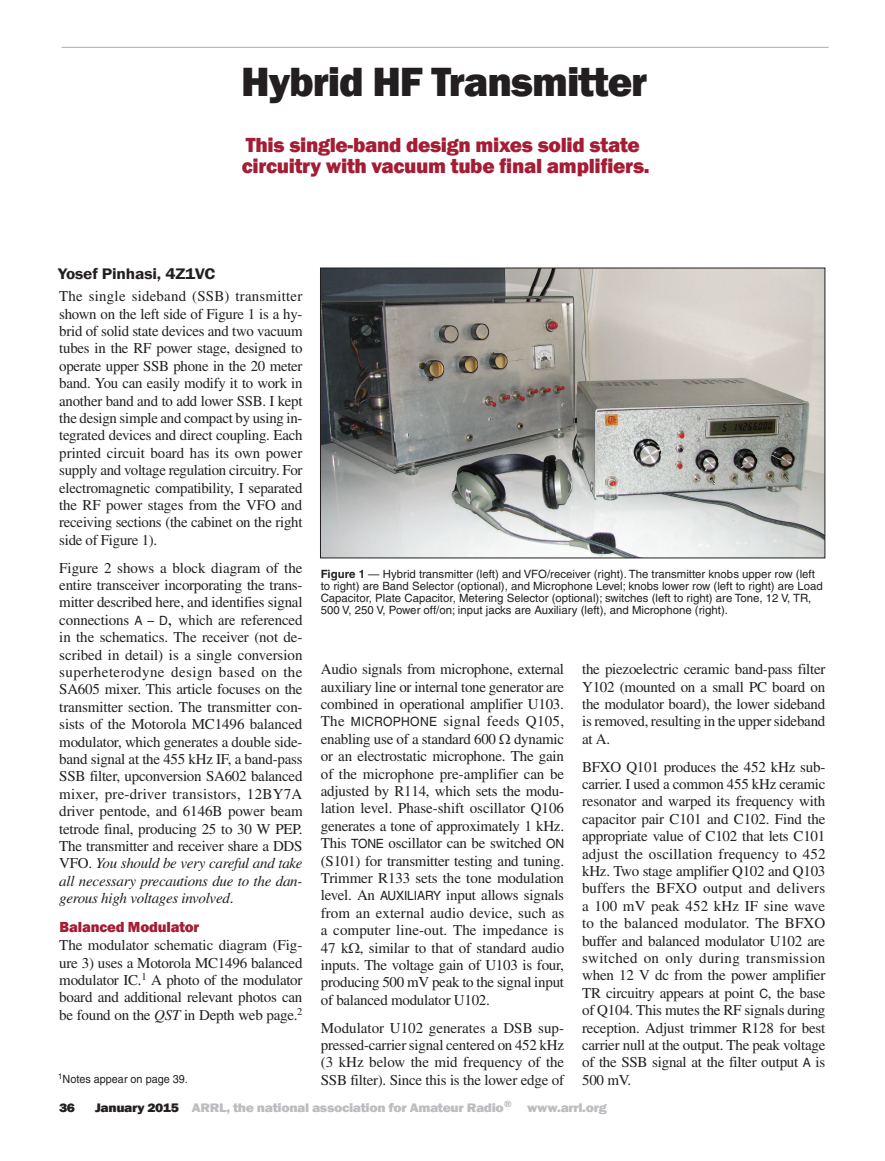
<style>
.page{position:relative;width:885px;height:1161px;background:#fff}
.page>*{position:absolute;margin:0;border:0;box-sizing:border-box;transform-origin:0 0}
.t1{font:800 42px "Franklin Gothic";letter-spacing:-.025em;color:#231f20}
.Deck{font:800 21px/21px "Franklin Gothic";letter-spacing:-.015em;color:#a41d35}
.Byline{font:600 15.75px "Franklin Gothic";letter-spacing:-.01em;color:#231f20;scale:1.1 1}
.Body_Text{font:15px/17.4px "Times";letter-spacing:-.015em;color:#231f20;text-align:justify}
.Subhead_1{font:800 15px "Franklin Gothic";letter-spacing:-.01em;color:#a41d35}
.t2{font:800 12.75px "Franklin Gothic";letter-spacing:-.025em;color:#bcbdc0;scale:1.1 1}
.t3{font:800 12.75px "Franklin Gothic";color:#231f20;scale:1.1 1}
.Notes{font:11.4px/12px "Helvetica";color:#231f20}
.Notes-2{font:11.4px "Helvetica";color:#231f20;scale:.95 1}
.s1{font-family:"Helvetica";font-size:12.75px}
.s2{font-size:18px}
.s3{font-style:italic}
.s4{font-weight:700}
.s5{color:#231f20}
</style>
<div class="page">
<hr style="left:62px;top:47px;width:766px;height:1px;background:#a8a9ad">
<img style="left:322px;top:270px;width:501px;height:286px">
<div style="left:320px;top:268px;width:505px;height:290px;border:1px solid #231f20"></div>
<p class="t1" style="left:241px;top:55px;width:407px">Hybrid HF Transmitter</p>
<p class="Deck" style="left:242px;top:135px;width:409px">This single-band design mixes solid state circuitry with vacuum tube final amplifiers.</p>
<p class="Byline" style="left:58px;top:264px;width:144px">Yosef Pinhasi, 4Z1VC</p>
<p class="Body_Text" style="left:59px;top:287px;width:245px">The single sideband (SSB) transmitter shown on the left side of Figure 1 is a hy&shy;brid of solid state devices and two vacuum tubes in the RF power stage, designed to operate upper SSB phone in the 20 meter band. You can easily modify it to work in another band and to add lower SSB. I kept the design simple and compact by using in&shy;tegrated devices and direct coupling. Each printed circuit board has its own power supply and voltage regulation circuitry. For electromagnetic compatibility, I separated the RF power stages from the VFO and receiving sections (the cabinet on the right side of Figure 1).</p>
<p class="Body_Text" style="left:59px;top:559px;width:245px">Figure 2 shows a block diagram of the entire transceiver incorporating the trans&shy;mitter described here, and identifies signal connections <span class="s1">A – D</span><span class="s2">,</span> which are referenced in the schematics. The receiver (not de&shy;scribed in detail) is a single conversion superheterodyne design based on the SA605 mixer. This article focuses on the transmitter section. The transmitter con&shy;sists of the Motorola MC1496 balanced modulator, which generates a double side&shy;band signal at the 455 kHz IF, a band-pass SSB filter, upconversion SA602 balanced mixer, pre-driver transistors, 12BY7A driver pentode, and 6146B power beam tetrode final, producing 25 to 30 W PEP.<br>The transmitter and receiver share a DDS VFO. <span class="s3">You should be very careful and take all necessary precautions due to the dan&shy;gerous high voltages involved</span>.</p>
<p class="Subhead_1" style="left:60px;top:917px;width:141px">Balanced Modulator</p>
<p class="Body_Text" style="left:59px;top:936px;width:245px">The modulator schematic diagram (Fig&shy;ure 3) uses a Motorola MC1496 balanced modulator IC.<sup>1</sup> A photo of the modulator board and additional relevant photos can be found on the <span class="s3">QST</span> in Depth web page.<sup>2</sup></p>
<p class="Notes-2" style="left:58px;top:1072px;width:138px"><sup>1</sup>Notes appear on page 39.</p>
<p class="Notes" style="left:320px;top:568px;width:503px"><span class="s4">Figure 1</span> — Hybrid transmitter (left) and VFO/receiver (right). The transmitter knobs upper row (left to right) are Band Selector (optional), and Microphone Level; knobs lower row (left to right) are Load Capacitor, Plate Capacitor, Metering Selector (optional); switches (left to right) are Tone, 12 V, TR, 500 V, 250 V, Power off/on; input jacks are Auxiliary (left), and Microphone (right).</p>
<p class="Body_Text" style="left:321px;top:660px;width:245px">Audio signals from microphone, external auxiliary line or internal tone generator are combined in operational amplifier U103.<br>The <span class="s1">MICROPHONE</span> signal feeds Q105, enabling use of a standard 600 dynamic or an electrostatic microphone. The gain of the microphone pre-amplifier can be adjusted by R114, which sets the modu&shy;lation level. Phase-shift oscillator Q106 generates a tone of approximately 1 kHz.<br>This <span class="s1">TONE</span> oscillator can be switched <span class="s1">ON </span>(S101) for transmitter testing and tuning.<br>Trimmer R133 sets the tone modulation level. An <span class="s1">AUXILIARY</span> input allows signals from an external audio device, such as a computer line-out. The impedance is 47 k , similar to that of standard audio inputs. The voltage gain of U103 is four, producing 500 mV peak to the signal input of balanced modulator U102.</p>
<p class="Body_Text" style="left:321px;top:1019px;width:245px">Modulator U102 generates a DSB sup&shy;pressed-carrier signal centered on 452 kHz (3 kHz below the mid frequency of the SSB filter). Since this is the lower edge of</p>
<p class="Body_Text" style="left:582px;top:660px;width:245px">the piezoelectric ceramic band-pass filter Y102 (mounted on a small PC board on the modulator board), the lower sideband is removed, resulting in the upper sideband at A.</p>
<p class="Body_Text" style="left:582px;top:758px;width:245px">BFXO Q101 produces the 452 kHz sub&shy;carrier. I used a common 455 kHz ceramic resonator and warped its frequency with capacitor pair C101 and C102. Find the appropriate value of C102 that lets C101 adjust the oscillation frequency to 452 kHz. Two stage amplifier Q102 and Q103 buffers the BFXO output and delivers a 100 mV peak 452 kHz IF sine wave to the balanced modulator. The BFXO buffer and balanced modulator U102 are switched on only during transmission when 12 V dc from the power amplifier TR circuitry appears at point <span class="s1">C</span>, the base of Q104. This mutes the RF signals during reception. Adjust trimmer R128 for best carrier null at the output. The peak voltage of the SSB signal at the filter output <span class="s1">A</span> is 500 mV.</p>
<p class="t3" style="left:59px;top:1100px;width:16px">36</p>
<p class="t2" style="left:95px;top:1100px;width:466px"><span class="s5">January 2015</span> ARRL, the national association for Amateur Radio<sup>®</sup> www.arrl.org</p>
</div>
